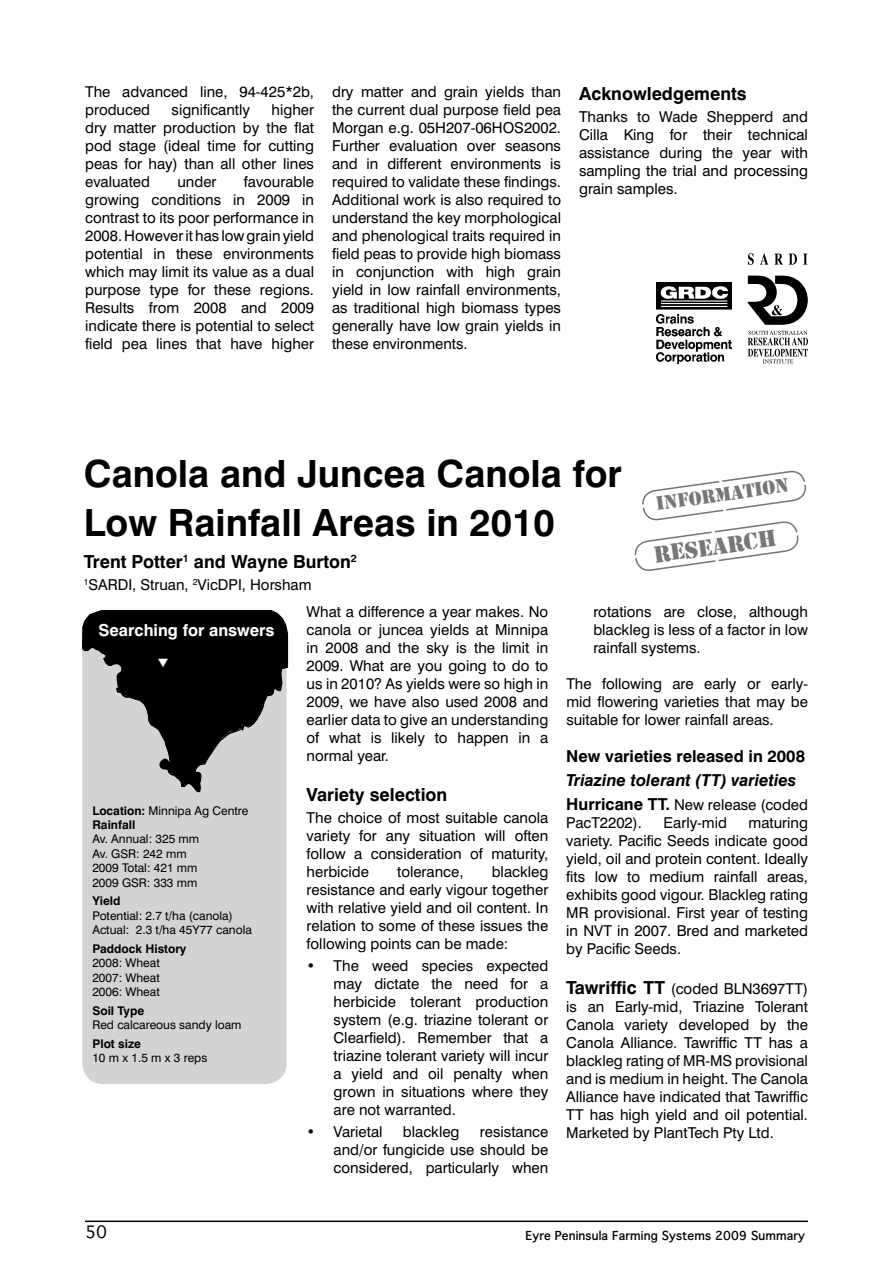
<style>
.page{position:relative;width:893px;height:1263px;background:#fff}
.page>*{position:absolute;margin:0;border:0;box-sizing:border-box;transform-origin:0 0}
.t1{font:700 37.5px/49.2px "Swiss 721 BT";color:#000}
.t2{font:21.75px "Stencil Std";color:#757779}
.t3{font:700 18px "Swiss 721 BT";color:#000}
.t4{font:18px "Stencil Std";color:#757779}
.t5{font:italic 700 16.5px "Swiss 721 BT";color:#000}
.t6{font:700 16.5px "Swiss 721 BT";color:#000}
.t7{font:700 16.5px "Swiss 721 BT";color:#fff}
.t8{font:16.5px "Thonburi";color:#000}
.t9{font:15px/18px "Swiss 721 BT";color:#000;text-align:justify}
.t10{font:12px/14.4px "Swiss 721 BT";color:#000}
.t11{font:700 12px/14.4px "Swiss 721 BT";color:#000}
.t12{font:700 12px "Thonburi";color:#000}
.s1{font-weight:400}
.s2{font-weight:700;font-size:16.5px}
.s3{font-weight:700;font-size:18px}
</style>
<div class="page">
<hr style="left:85px;top:1220px;width:723px;height:2px;background:#000">
<div style="left:82px;top:610px;width:205px;height:474px;background:#d1d3d4;border-radius:21px"></div>
<svg style="left:634px;top:470px;width:173px;height:101px"></svg>
<img style="left:656px;top:282px;width:76px;height:81px">
<svg style="left:748px;top:331px;width:60px;height:32px"></svg>
<svg style="left:748px;top:276px;width:60px;height:49px"></svg>
<svg style="left:748px;top:253px;width:6px;height:12px"></svg>
<svg style="left:760px;top:253px;width:8px;height:12px"></svg>
<svg style="left:774px;top:254px;width:9px;height:11px"></svg>
<svg style="left:789px;top:254px;width:8px;height:11px"></svg>
<svg style="left:803px;top:254px;width:4px;height:11px"></svg>
<svg style="left:82px;top:610px;width:207px;height:181px"></svg>
<p class="t9" style="left:85px;top:82px;width:230px">The advanced line, 94-425*2b, produced</p>
<p class="t9" style="left:172px;top:100px;width:80px">significantly</p>
<p class="t9" style="left:85px;top:100px;width:230px;text-indent:186px">higher dry matter production by the flat pod stage (ideal time for cutting peas for hay) than all other lines evaluated</p>
<p class="t9" style="left:85px;top:172px;width:230px;text-indent:159px">favourable growing conditions in 2009 in contrast to its poor performance in 2008. However it has low grain yield potential in these environments which may limit its value as a dual purpose type for these regions.<br>Results from 2008 and 2009 indicate there is potential to select field pea lines that have higher</p>
<p class="t9" style="left:177px;top:172px;width:41px">under</p>
<p class="t9" style="left:332px;top:82px;width:230px">dry matter and grain yields than the current dual purpose field pea Morgan e.g. 05H207-06HOS2002.<br>Further evaluation over seasons and in different environments is required to validate these findings.<br>Additional work is also required to understand the key morphological and phenological traits required in field peas to provide high biomass in conjunction with high grain yield in low rainfall environments, as traditional high biomass types generally have low grain yields in these environments.</p>
<p class="t3" style="left:579px;top:82px;width:169px">Acknowledgements</p>
<p class="t9" style="left:579px;top:107px;width:230px">Thanks to Wade Shepperd and Cilla King for their technical assistance during the year with sampling the trial and processing grain samples.</p>
<h1 class="t1" style="left:84px;top:448px;width:540px">Canola and Juncea Canola for<br>Low Rainfall Areas in 2010</h1>
<p class="t3" style="left:84px;top:550px;width:275px">Trent Potter<sup>1</sup> and Wayne Burton<sup>2</sup></p>
<p class="t9" style="left:84px;top:576px;width:229px"><sup>1</sup>SARDI, Struan, <sup>2</sup>VicDPI, Horsham</p>
<p class="t4" style="left:655px;top:492px;width:135px;rotate:-8deg">Information</p>
<h2 class="t2" style="left:652px;top:541px;width:125px;rotate:-8deg">Research</h2>
<p class="t7" style="left:99px;top:620px;width:178px">Searching for answers</p>
<p class="t11" style="left:92px;top:803px;width:158px">Location: <span class="s1">Minnipa Ag Centre<br></span>Rainfall</p>
<p class="t10" style="left:92px;top:832px;width:108px">Av. Annual: 325 mm<br>Av. GSR: 242 mm<br>2009 Total: 421 mm<br>2009 GSR: 333 mm</p>
<p class="t11" style="left:92px;top:894px;width:30px">Yield</p>
<p class="t10" style="left:92px;top:908px;width:161px">Potential: 2.7 t/ha (canola)<br>Actual: 2.3 t/ha 45Y77 canola</p>
<p class="t11" style="left:92px;top:941px;width:96px">Paddock History</p>
<p class="t10" style="left:92px;top:955px;width:69px;text-align:justify">2008: Wheat 2007: Wheat 2006: Wheat</p>
<p class="t11" style="left:92px;top:1003px;width:53px">Soil Type</p>
<p class="t10" style="left:92px;top:1017px;width:151px">Red calcareous sandy loam</p>
<p class="t11" style="left:92px;top:1036px;width:50px">Plot size</p>
<p class="t10" style="left:92px;top:1050px;width:116px">10 m x 1.5 m x 3 reps</p>
<p class="t9" style="left:307px;top:603px;width:243px">What a difference a year makes. No canola or juncea yields at Minnipa in 2008 and the sky is the limit in 2009. What are you going to do to us in 2010? As yields were so high in 2009, we have also used 2008 and earlier data to give an understanding of what is likely to happen in a normal year.</p>
<p class="t3" style="left:307px;top:783px;width:142px">Variety selection</p>
<p class="t9" style="left:307px;top:808px;width:243px">The choice of most suitable canola variety for any situation will often follow a consideration of maturity, herbicide</p>
<p class="t9" style="left:307px;top:862px;width:243px;text-indent:185px">blackleg resistance and early vigour together with relative yield and oil content. In relation to some of these issues the following points can be made:</p>
<p class="t9" style="left:334px;top:957px;width:216px;text-indent:-27px">• The weed species expected may dictate the need for a herbicide tolerant production system (e.g. triazine tolerant or Clearfield). Remember that a triazine tolerant variety will incur a yield and oil penalty when grown in situations where they are not warranted.</p>
<p class="t9" style="left:307px;top:1123px;width:77px">• Varietal</p>
<p class="t9" style="left:403px;top:1123px;width:58px">blackleg</p>
<p class="t9" style="left:397px;top:862px;width:68px">tolerance,</p>
<p class="t9" style="left:334px;top:1123px;width:216px;text-indent:146px">resistance and/or fungicide use should be considered, particularly when</p>
<p class="t9" style="left:593px;top:603px;width:216px">rotations are close, although blackleg is less of a factor in low rainfall systems.</p>
<p class="t9" style="left:566px;top:674px;width:243px">The following are early or early&shy;mid flowering varieties that may be suitable for lower rainfall areas.</p>
<p class="t6" style="left:566px;top:746px;width:240px">New varieties released in 2008</p>
<p class="t5" style="left:566px;top:770px;width:232px">Triazine tolerant (TT) varieties</p>
<p class="t9" style="left:566px;top:796px;width:243px"><span class="s2">Hurricane TT.</span> New release (coded<br>PacT2202).</p>
<p class="t9" style="left:566px;top:814px;width:243px;text-indent:182px">maturing variety. Pacific Seeds indicate good yield, oil and protein content. Ideally fits low to medium rainfall areas, exhibits good vigour. Blackleg rating MR provisional. First year of testing in NVT in 2007. Bred and marketed by Pacific Seeds.</p>
<p class="t9" style="left:566px;top:979px;width:243px"><span class="s3">Tawriffic TT</span> (coded BLN3697TT) is an Early-mid, Triazine Tolerant Canola variety developed by the Canola Alliance. Tawriffic TT has a blackleg rating of MR-MS provisional and is medium in height. The Canola Alliance have indicated that Tawriffic TT has high yield and oil potential.<br>Marketed by PlantTech Pty Ltd.</p>
<p class="t9" style="left:664px;top:814px;width:65px">Early-mid</p>
<p class="t8" style="left:85px;top:1218px;width:23px">50</p>
<p class="t12" style="left:526px;top:1226px;width:281px">Eyre Peninsula Farming Systems 2009 Summary</p>
</div>
